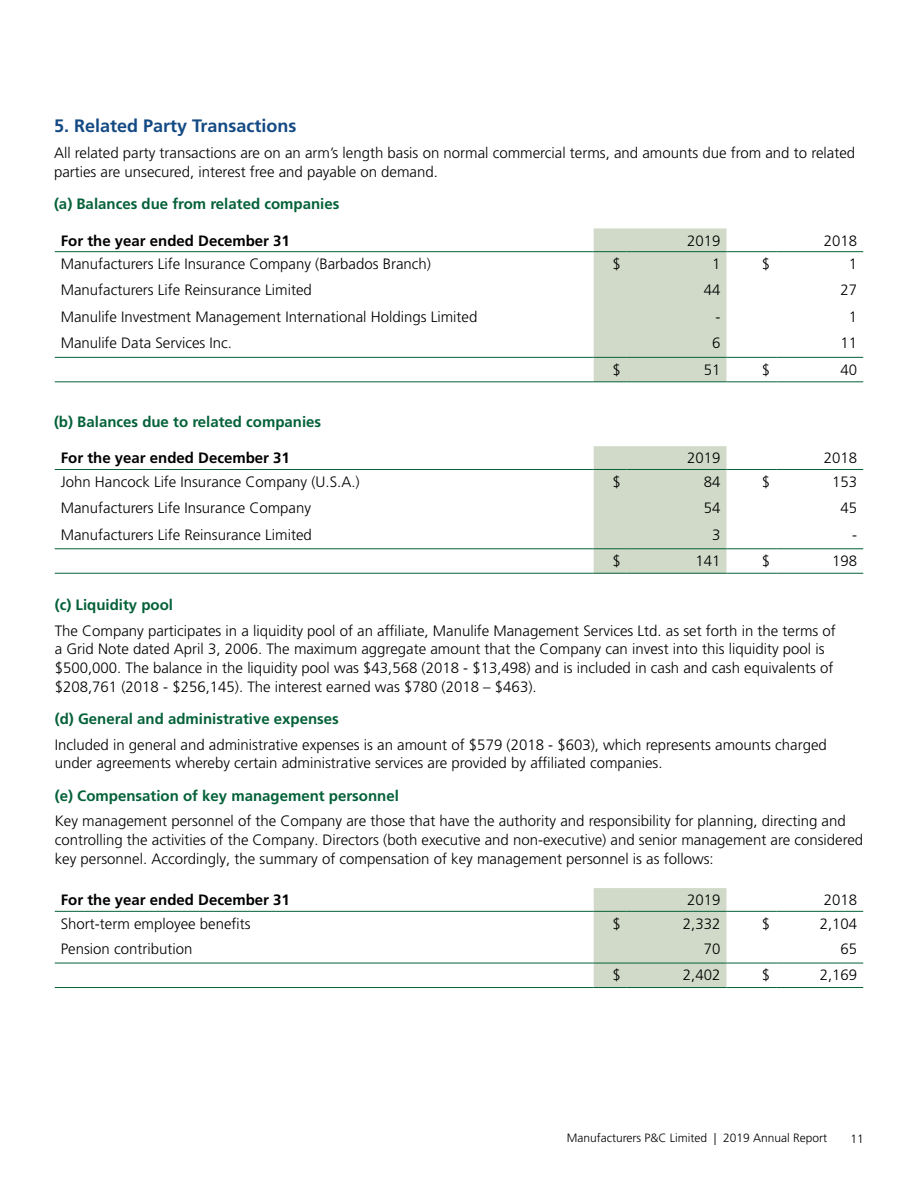
<style>
.page{position:relative;width:918px;height:1188px;background:#fff}
.page>*{position:absolute;margin:0;border:0;box-sizing:border-box;transform-origin:0 0}
.t1{font:700 18px "Frutiger LT Pro";color:#144a84}
.Body___P{font:300 15px/18.8px "Frutiger LT Pro";color:#000}
.Letter_List{font:700 15px "Frutiger LT Pro";color:#046138}
.Body___P-2{font:700 15px "Frutiger LT Pro";color:#000}
.t2{font:300 12px "Frutiger LT Pro";color:#000}
</style>
<div class="page">
<div style="left:594px;top:228px;width:133px;height:153px;background:#d1dac8"></div>
<hr style="left:55px;top:357px;width:539px;height:1px;background:#046138">
<hr style="left:594px;top:357px;width:33px;height:1px;background:#046138">
<hr style="left:627px;top:357px;width:100px;height:1px;background:#046138">
<hr style="left:727px;top:357px;width:49px;height:1px;background:#046138">
<hr style="left:776px;top:357px;width:87px;height:1px;background:#046138">
<hr style="left:55px;top:381px;width:539px;height:1px;background:#046138">
<hr style="left:594px;top:381px;width:33px;height:1px;background:#046138">
<hr style="left:627px;top:381px;width:100px;height:1px;background:#046138">
<hr style="left:727px;top:381px;width:49px;height:1px;background:#046138">
<hr style="left:776px;top:381px;width:87px;height:1px;background:#046138">
<hr style="left:55px;top:251px;width:539px;height:1px;background:#046138">
<hr style="left:594px;top:251px;width:33px;height:1px;background:#046138">
<hr style="left:627px;top:251px;width:100px;height:1px;background:#046138">
<hr style="left:727px;top:251px;width:49px;height:1px;background:#046138">
<hr style="left:776px;top:251px;width:87px;height:1px;background:#046138">
<div style="left:594px;top:446px;width:133px;height:127px;background:#d1dac8"></div>
<hr style="left:55px;top:469px;width:539px;height:1px;background:#046138">
<hr style="left:594px;top:469px;width:33px;height:1px;background:#046138">
<hr style="left:627px;top:469px;width:100px;height:1px;background:#046138">
<hr style="left:727px;top:469px;width:49px;height:1px;background:#046138">
<hr style="left:776px;top:469px;width:87px;height:1px;background:#046138">
<hr style="left:55px;top:548px;width:539px;height:1px;background:#046138">
<hr style="left:594px;top:548px;width:33px;height:1px;background:#046138">
<hr style="left:627px;top:548px;width:100px;height:1px;background:#046138">
<hr style="left:727px;top:548px;width:49px;height:1px;background:#046138">
<hr style="left:776px;top:548px;width:87px;height:1px;background:#046138">
<hr style="left:55px;top:573px;width:539px;height:1px;background:#046138">
<hr style="left:594px;top:573px;width:33px;height:1px;background:#046138">
<hr style="left:627px;top:573px;width:100px;height:1px;background:#046138">
<hr style="left:727px;top:573px;width:49px;height:1px;background:#046138">
<hr style="left:776px;top:573px;width:87px;height:1px;background:#046138">
<div style="left:594px;top:888px;width:133px;height:99px;background:#d1dac8"></div>
<hr style="left:55px;top:911px;width:539px;height:1px;background:#046138">
<hr style="left:594px;top:911px;width:33px;height:1px;background:#046138">
<hr style="left:627px;top:911px;width:100px;height:1px;background:#046138">
<hr style="left:727px;top:911px;width:49px;height:1px;background:#046138">
<hr style="left:776px;top:911px;width:87px;height:1px;background:#046138">
<hr style="left:55px;top:963px;width:539px;height:1px;background:#046138">
<hr style="left:594px;top:963px;width:33px;height:1px;background:#046138">
<hr style="left:627px;top:963px;width:100px;height:1px;background:#046138">
<hr style="left:727px;top:963px;width:49px;height:1px;background:#046138">
<hr style="left:776px;top:963px;width:87px;height:1px;background:#046138">
<hr style="left:55px;top:987px;width:539px;height:1px;background:#046138">
<hr style="left:594px;top:987px;width:33px;height:1px;background:#046138">
<hr style="left:627px;top:987px;width:100px;height:1px;background:#046138">
<hr style="left:727px;top:987px;width:49px;height:1px;background:#046138">
<hr style="left:776px;top:987px;width:87px;height:1px;background:#046138">
<h3 class="t1" style="left:54px;top:115px;width:244px">5. Related Party Transactions</h3>
<p class="Body___P" style="left:54px;top:143px;width:803px">All related party transactions are on an arm’s length basis on normal commercial terms, and amounts due from and to related parties are unsecured, interest free and payable on demand.</p>
<p class="Letter_List" style="left:54px;top:195px;width:287px">(a) Balances due from related companies</p>
<p class="Body___P-2" style="left:61px;top:232px;width:231px">For the year ended December 31</p>
<p class="Body___P" style="left:687px;top:231px;width:35px">2019</p>
<p class="Body___P" style="left:824px;top:231px;width:35px">2018</p>
<p class="Body___P" style="left:61px;top:255px;width:372px">Manufacturers Life Insurance Company (Barbados Branch)</p>
<p class="Body___P" style="left:612px;top:255px;width:10px">$</p>
<p class="Body___P" style="left:712px;top:255px;width:10px">1</p>
<p class="Body___P" style="left:762px;top:255px;width:10px">$</p>
<p class="Body___P" style="left:849px;top:255px;width:10px">1</p>
<p class="Body___P" style="left:61px;top:281px;width:253px">Manufacturers Life Reinsurance Limited</p>
<p class="Body___P" style="left:704px;top:281px;width:18px">44</p>
<p class="Body___P" style="left:841px;top:281px;width:18px">27</p>
<p class="Body___P" style="left:61px;top:307px;width:418px">Manulife Investment Management International Holdings Limited</p>
<p class="Body___P" style="left:716px;top:307px;width:6px">-</p>
<p class="Body___P" style="left:849px;top:307px;width:10px">1</p>
<p class="Body___P" style="left:61px;top:334px;width:173px">Manulife Data Services Inc.</p>
<p class="Body___P" style="left:712px;top:334px;width:10px">6</p>
<p class="Body___P" style="left:841px;top:334px;width:18px">11</p>
<p class="Body___P" style="left:612px;top:360px;width:10px">$</p>
<p class="Body___P" style="left:704px;top:360px;width:18px">51</p>
<p class="Body___P" style="left:762px;top:360px;width:10px">$</p>
<p class="Body___P" style="left:841px;top:360px;width:18px">40</p>
<p class="Letter_List" style="left:54px;top:413px;width:269px">(b) Balances due to related companies</p>
<p class="Body___P-2" style="left:61px;top:449px;width:231px">For the year ended December 31</p>
<p class="Body___P" style="left:687px;top:449px;width:35px">2019</p>
<p class="Body___P" style="left:824px;top:449px;width:35px">2018</p>
<p class="Body___P" style="left:61px;top:472px;width:300px">John Hancock Life Insurance Company (U.S.A.)</p>
<p class="Body___P" style="left:612px;top:472px;width:10px">$</p>
<p class="Body___P" style="left:704px;top:472px;width:18px">84</p>
<p class="Body___P" style="left:762px;top:472px;width:10px">$</p>
<p class="Body___P" style="left:832px;top:472px;width:27px">153</p>
<p class="Body___P" style="left:61px;top:499px;width:252px">Manufacturers Life Insurance Company</p>
<p class="Body___P" style="left:704px;top:499px;width:18px">54</p>
<p class="Body___P" style="left:841px;top:499px;width:18px">45</p>
<p class="Body___P" style="left:61px;top:525px;width:253px">Manufacturers Life Reinsurance Limited</p>
<p class="Body___P" style="left:712px;top:525px;width:10px">3</p>
<p class="Body___P" style="left:852px;top:525px;width:6px">-</p>
<p class="Body___P" style="left:612px;top:552px;width:10px">$</p>
<p class="Body___P" style="left:695px;top:552px;width:27px">141</p>
<p class="Body___P" style="left:762px;top:552px;width:10px">$</p>
<p class="Body___P" style="left:832px;top:552px;width:27px">198</p>
<p class="Letter_List" style="left:55px;top:596px;width:120px">(c) Liquidity pool</p>
<p class="Body___P" style="left:55px;top:621px;width:783px">The Company participates in a liquidity pool of an affiliate, Manulife Management Services Ltd. as set forth in the terms of a Grid Note dated April 3, 2006. The maximum aggregate amount that the Company can invest into this liquidity pool is $500,000. The balance in the liquidity pool was $43,568 (2018 - $13,498) and is included in cash and cash equivalents of $208,761 (2018 - $256,145). The interest earned was $780 (2018 – $463).</p>
<p class="Letter_List" style="left:55px;top:710px;width:286px">(d) General and administrative expenses</p>
<p class="Body___P" style="left:55px;top:735px;width:774px">Included in general and administrative expenses is an amount of $579 (2018 - $603), which represents amounts charged under agreements whereby certain administrative services are provided by affiliated companies.</p>
<p class="Letter_List" style="left:55px;top:787px;width:346px">(e) Compensation of key management personnel</p>
<p class="Body___P" style="left:55px;top:812px;width:810px">Key management personnel of the Company are those that have the authority and responsibility for planning, directing and controlling the activities of the Company. Directors (both executive and non-executive) and senior management are considered key personnel. Accordingly, the summary of compensation of key management personnel is as follows:</p>
<p class="Body___P-2" style="left:61px;top:891px;width:231px">For the year ended December 31</p>
<p class="Body___P" style="left:687px;top:891px;width:35px">2019</p>
<p class="Body___P" style="left:824px;top:891px;width:35px">2018</p>
<p class="Body___P" style="left:61px;top:914px;width:192px">Short-term employee benefits</p>
<p class="Body___P" style="left:612px;top:914px;width:10px">$</p>
<p class="Body___P" style="left:683px;top:914px;width:39px">2,332</p>
<p class="Body___P" style="left:762px;top:914px;width:10px">$</p>
<p class="Body___P" style="left:820px;top:914px;width:39px">2,104</p>
<p class="Body___P" style="left:61px;top:939px;width:133px">Pension contribution</p>
<p class="Body___P" style="left:704px;top:939px;width:18px">70</p>
<p class="Body___P" style="left:841px;top:939px;width:18px">65</p>
<p class="Body___P" style="left:612px;top:966px;width:10px">$</p>
<p class="Body___P" style="left:683px;top:966px;width:39px">2,402</p>
<p class="Body___P" style="left:762px;top:966px;width:10px">$</p>
<p class="Body___P" style="left:820px;top:966px;width:39px">2,169</p>
<p class="t2" style="left:567px;top:1131px;width:262px">Manufacturers P&amp;C Limited | 2019 Annual Report</p>
<p class="t2" style="left:851px;top:1132px;width:15px">11</p>
</div>
